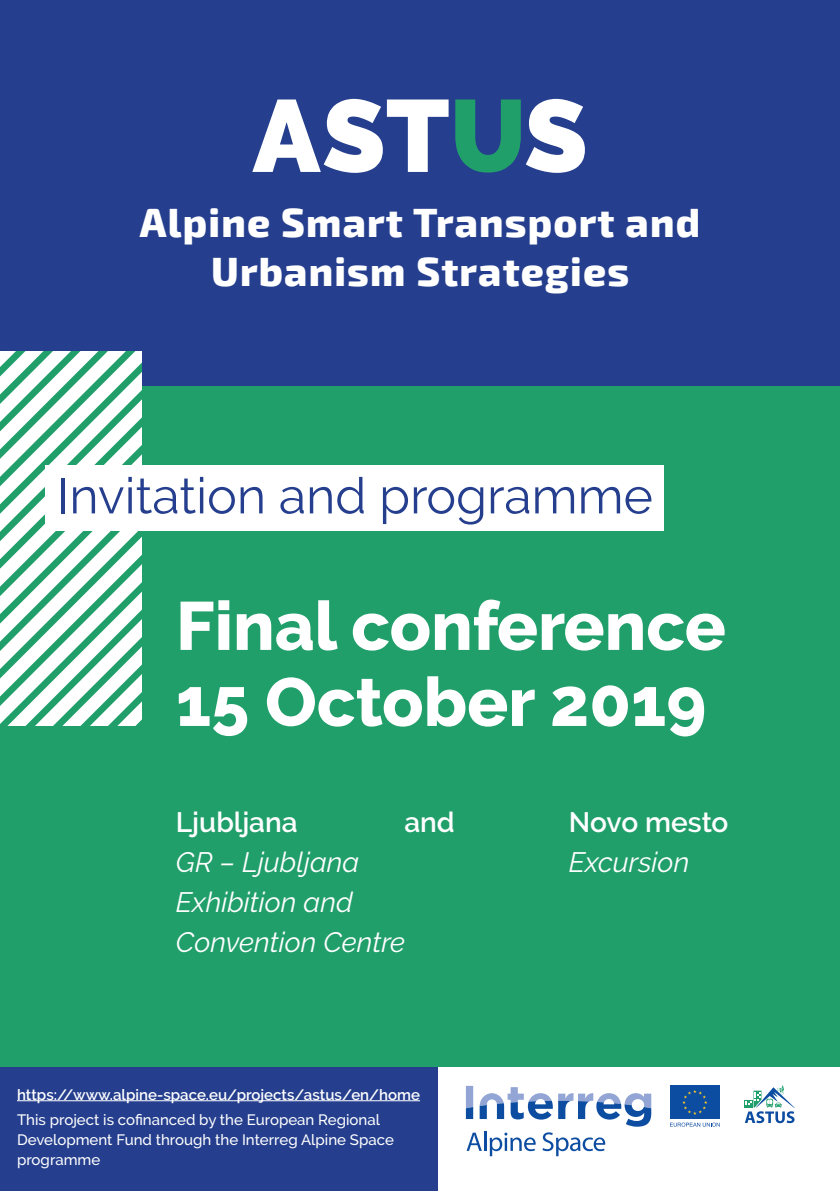
<style>
.page{position:relative;width:840px;height:1191px;background:#fff}
.page>*{position:absolute;margin:0;border:0;box-sizing:border-box;transform-origin:0 0}
.t1{font:900 102px "Raleway";letter-spacing:.005em;color:#fff}
.t2{font:800 68px "Raleway";color:#fff}
.t3{font:50px "Raleway";color:#253f8e}
.t4{font:800 40px "Exo 2";letter-spacing:.03em;color:#fff}
.t5{font:italic 28px/40px "Raleway";color:#fff}
.t6{font:600 28px "Raleway";color:#fff}
.t7{font:500 15px/20px "Raleway";color:#fff}
.t8{font:600 15px "Raleway";color:#fff}
.s1{color:#219f6b}
</style>
<div class="page">
<div style="left:0;top:1066px;width:437px;height:125px;background:#253f8e"></div>
<div style="left:0;top:0;width:839px;height:1066px;background:#219f6b"></div>
<div style="left:0;top:0;width:839px;height:386px;background:#253f8e"></div>
<svg style="left:0;top:351px;width:142px;height:287px"></svg>
<svg style="left:0;top:638px;width:142px;height:88px"></svg>
<div style="left:45px;top:465px;width:618px;height:65px;background:#fff"></div>
<svg style="left:465px;top:1085px;width:8px;height:34px"></svg>
<svg style="left:558px;top:1093px;width:93px;height:33px"></svg>
<svg style="left:479px;top:1087px;width:73px;height:32px"></svg>
<div style="left:669px;top:1085px;width:50px;height:34px;background:#0d4da1"></div>
<svg style="left:682px;top:1090px;width:25px;height:24px"></svg>
<svg style="left:670px;top:1122px;width:49px;height:4px"></svg>
<svg style="left:467px;top:1132px;width:14px;height:18px"></svg>
<hr style="left:483px;top:1131px;width:3px;height:19px;background:#0d4da1">
<svg style="left:489px;top:1132px;width:46px;height:24px"></svg>
<svg style="left:542px;top:1132px;width:63px;height:24px"></svg>
<svg style="left:744px;top:1085px;width:50px;height:38px"></svg>
<hr style="left:17px;top:1100px;width:403px;height:1px;background:#fff">
<p class="t1" style="left:252px;top:77px;width:336px">AST<span class="s1">U</span>S</p>
<p class="t4" style="left:140px;top:199px;width:561px">Alpine Smart Transport and</p>
<p class="t4" style="left:211px;top:247px;width:419px">Urbanism Strategies</p>
<p class="t3" style="left:57px;top:467px;width:597px">Invitation and programme</p>
<p class="t2" style="left:176px;top:587px;width:551px">Final conference</p>
<p class="t2" style="left:176px;top:663px;width:531px">15 October 2019</p>
<p class="t6" style="left:176px;top:805px;width:123px">Ljubljana</p>
<p class="t5" style="left:176px;top:841px;width:231px">GR – Ljubljana<br>Exhibition and<br>Convention Centre</p>
<p class="t6" style="left:404px;top:805px;width:52px">and</p>
<p class="t8" style="left:17px;top:1085px;width:404px">https://www.alpine-space.eu/projects/astus/en/home</p>
<p class="t7" style="left:17px;top:1110px;width:378px">This project is cofinanced by the European Regional<br>Development Fund through the Interreg Alpine Space programme</p>
<p class="t6" style="left:568px;top:805px;width:161px">Novo mesto</p>
<p class="t5" style="left:568px;top:841px;width:122px">Excursion</p>
</div>
